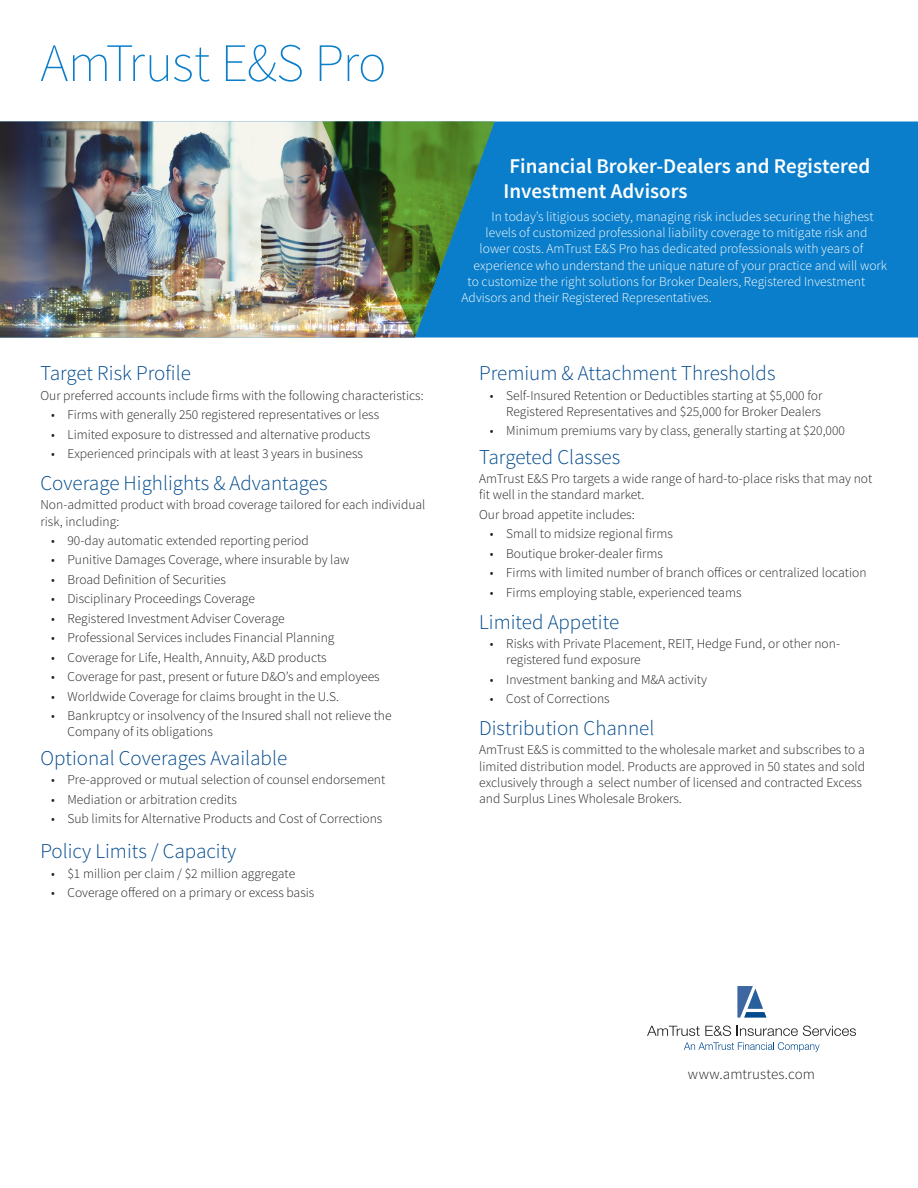
<style>
.page{position:relative;width:918px;height:1188px;background:#fff}
.page>*{position:absolute;margin:0;border:0;box-sizing:border-box;transform-origin:0 0}
.t1{font:200 54px "Source Sans Pro";letter-spacing:-.02em;color:#0a7eca}
.Body_Copy_Header{font:300 21px "Source Sans Pro";color:#004a8d}
.Intro_Subheader{font:600 21px/25.2px "Source Sans Pro";color:#fff}
.Logo_Copy{font:300 15px "Source Sans Pro";letter-spacing:.005em;color:#231f20}
.Bullet_Points{font:300 13.5px/16.2px "Source Sans Pro";color:#231f20}
.Intro_Paragraph{font:300 13.5px "Source Sans Pro";color:#fff}
.Body_Copy{font:300 13.5px "Source Sans Pro";color:#231f20}
</style>
<div class="page">
<img style="left:0;top:122px;width:322px;height:216px">
<div style="left:495px;top:122px;width:423px;height:216px;background:#0a7eca"></div>
<img style="left:322px;top:122px;width:173px;height:216px">
<svg style="left:647px;top:1026px;width:84px;height:10px"></svg>
<svg style="left:737px;top:1026px;width:119px;height:10px"></svg>
<svg style="left:684px;top:1042px;width:136px;height:10px"></svg>
<svg style="left:737px;top:986px;width:30px;height:32px"></svg>
<p class="t1" style="left:40px;top:31px;width:348px">AmTrust E&amp;S Pro</p>
<p class="Body_Copy_Header" style="left:40px;top:361px;width:152px">Target Risk Profile</p>
<p class="Body_Copy" style="left:40px;top:387px;width:385px">Our preferred accounts include firms with the following characteristics:</p>
<p class="Bullet_Points" style="left:51px;top:407px;width:330px">• Firms with generally 250 registered representatives or less</p>
<p class="Bullet_Points" style="left:51px;top:426px;width:321px">• Limited exposure to distressed and alternative products</p>
<p class="Bullet_Points" style="left:51px;top:446px;width:314px">• Experienced principals with at least 3 years in business</p>
<p class="Body_Copy_Header" style="left:40px;top:470px;width:289px">Coverage Highlights &amp; Advantages</p>
<p class="Bullet_Points" style="left:40px;top:497px;width:386px">Non-admitted product with broad coverage tailored for each individual risk, including:</p>
<p class="Bullet_Points" style="left:51px;top:533px;width:259px">• 90-day automatic extended reporting period</p>
<p class="Bullet_Points" style="left:51px;top:552px;width:300px">• Punitive Damages Coverage, where insurable by law</p>
<p class="Bullet_Points" style="left:51px;top:571px;width:176px">• Broad Definition of Securities</p>
<p class="Bullet_Points" style="left:51px;top:591px;width:205px">• Disciplinary Proceedings Coverage</p>
<p class="Bullet_Points" style="left:51px;top:610px;width:235px">• Registered Investment Adviser Coverage</p>
<p class="Bullet_Points" style="left:51px;top:630px;width:285px">• Professional Services includes Financial Planning</p>
<p class="Bullet_Points" style="left:51px;top:649px;width:277px">• Coverage for Life, Health, Annuity, A&amp;D products</p>
<p class="Bullet_Points" style="left:51px;top:669px;width:330px">• Coverage for past, present or future D&amp;O’s and employees</p>
<p class="Bullet_Points" style="left:51px;top:688px;width:290px">• Worldwide Coverage for claims brought in the U.S.</p>
<p class="Bullet_Points" style="left:68px;top:707px;width:326px;text-indent:-16px">• Bankruptcy or insolvency of the Insured shall not relieve the<br>Company of its obligations</p>
<p class="Body_Copy_Header" style="left:40px;top:745px;width:248px">Optional Coverages Available</p>
<p class="Bullet_Points" style="left:51px;top:772px;width:336px">• Pre-approved or mutual selection of counsel endorsement</p>
<p class="Bullet_Points" style="left:51px;top:791px;width:187px">• Mediation or arbitration credits</p>
<p class="Bullet_Points" style="left:51px;top:810px;width:333px">• Sub limits for Alternative Products and Cost of Corrections</p>
<p class="Body_Copy_Header" style="left:40px;top:838px;width:197px">Policy Limits / Capacity</p>
<p class="Bullet_Points" style="left:51px;top:865px;width:246px">• $1 million per claim / $2 million aggregate</p>
<p class="Bullet_Points" style="left:51px;top:885px;width:265px">• Coverage offered on a primary or excess basis</p>
<p class="Intro_Subheader" style="left:504px;top:154px;width:368px">Financial Broker-Dealers and Registered<br>Investment Advisors</p>
<p class="Intro_Paragraph" style="left:492px;top:208px;width:383px">In today’s litigious society, managing risk includes securing the highest</p>
<p class="Intro_Paragraph" style="left:486px;top:224px;width:383px">levels of customized professional liability coverage to mitigate risk and</p>
<p class="Intro_Paragraph" style="left:480px;top:241px;width:385px">lower costs. AmTrust E&amp;S Pro has dedicated professionals with years of</p>
<p class="Intro_Paragraph" style="left:474px;top:257px;width:415px">experience who understand the unique nature of your practice and will work</p>
<p class="Intro_Paragraph" style="left:468px;top:273px;width:399px">to customize the right solutions for Broker Dealers, Registered Investment</p>
<p class="Intro_Paragraph" style="left:462px;top:289px;width:252px">Advisors and their Registered Representatives.</p>
<p class="Body_Copy_Header" style="left:479px;top:361px;width:298px">Premium &amp; Attachment Thresholds</p>
<p class="Bullet_Points" style="left:490px;top:387px;width:334px;text-align:right">• Self-Insured Retention or Deductibles starting at $5,000 for<br>Registered Representatives and $25,000 for Broker Dealers</p>
<p class="Bullet_Points" style="left:490px;top:423px;width:357px">• Minimum premiums vary by class, generally starting at $20,000</p>
<p class="Body_Copy_Header" style="left:479px;top:444px;width:142px">Targeted Classes</p>
<p class="Bullet_Points" style="left:479px;top:471px;width:395px">AmTrust E&amp;S Pro targets a wide range of hard-to-place risks that may not fit well in the standard market.</p>
<p class="Bullet_Points" style="left:479px;top:506px;width:157px">Our broad appetite includes:</p>
<p class="Bullet_Points" style="left:490px;top:526px;width:185px">• Small to midsize regional firms</p>
<p class="Bullet_Points" style="left:490px;top:545px;width:175px">• Boutique broker-dealer firms</p>
<p class="Bullet_Points" style="left:490px;top:565px;width:378px">• Firms with limited number of branch offices or centralized location</p>
<p class="Bullet_Points" style="left:490px;top:584px;width:253px">• Firms employing stable, experienced teams</p>
<p class="Body_Copy_Header" style="left:479px;top:609px;width:141px">Limited Appetite</p>
<p class="Bullet_Points" style="left:506px;top:635px;width:335px;text-indent:-16px">• Risks with Private Placement, REIT, Hedge Fund, or other non&shy;registered fund exposure</p>
<p class="Bullet_Points" style="left:490px;top:671px;width:219px">• Investment banking and M&amp;A activity</p>
<p class="Bullet_Points" style="left:490px;top:691px;width:121px">• Cost of Corrections</p>
<p class="Body_Copy_Header" style="left:479px;top:715px;width:177px">Distribution Channel</p>
<p class="Bullet_Points" style="left:479px;top:742px;width:387px">AmTrust E&amp;S is committed to the wholesale market and subscribes to a limited distribution model. Products are approved in 50 states and sold exclusively through a select number of licensed and contracted Excess and Surplus Lines Wholesale Brokers.</p>
<p class="Logo_Copy" style="left:688px;top:1065px;width:129px">www.amtrustes.com</p>
</div>
